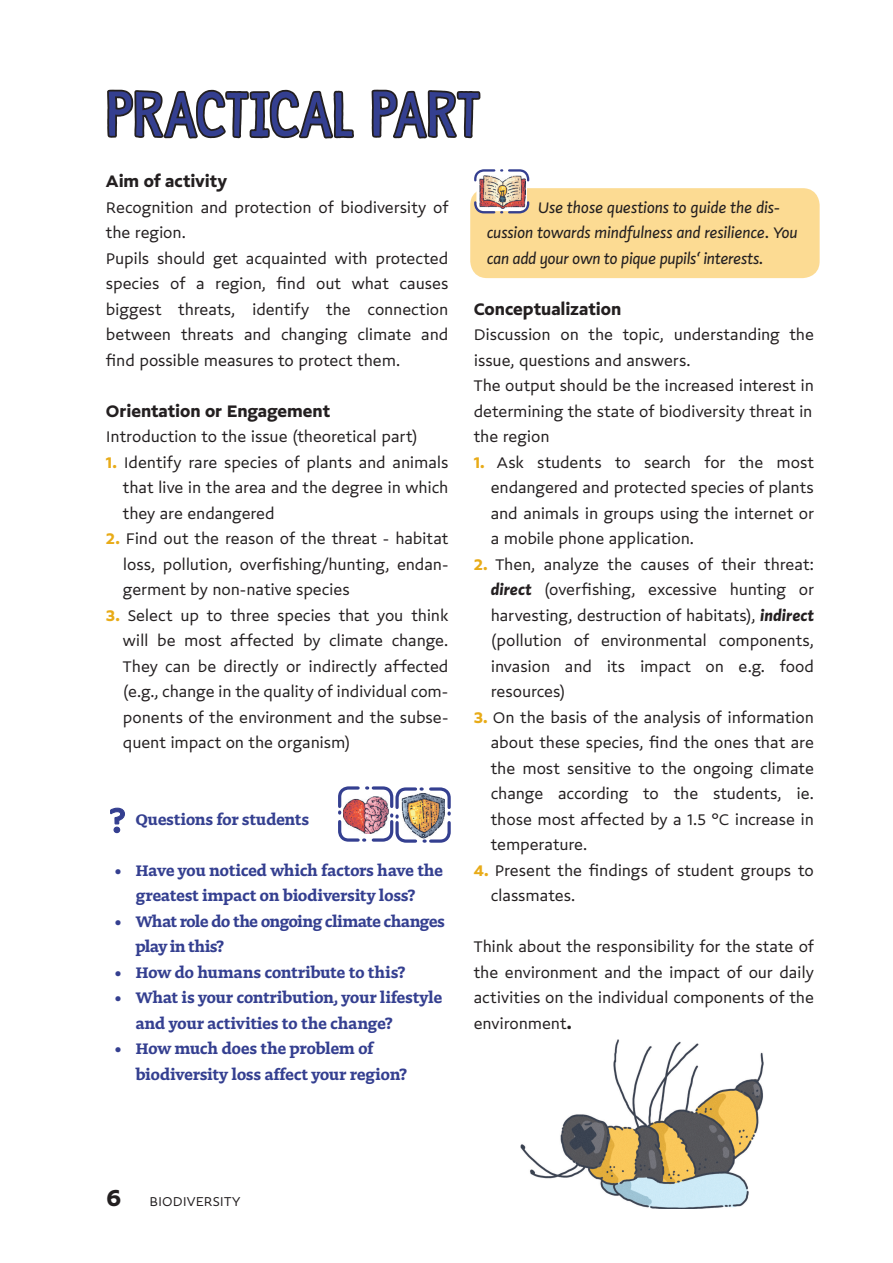
<style>
.page{position:relative;width:893px;height:1263px;background:#fff}
.page>*{position:absolute;margin:0;border:0;box-sizing:border-box;transform-origin:0 0}
.t1{font:57px "Undersong Solid";letter-spacing:.03em;color:#343f90}
.t2{font:700 19.5px "Doko Sans";color:#231f20}
.t3{font:18px/25.5px "Doko Sans";letter-spacing:-.005em;color:#231f20;text-align:justify}
.t4{font:700 18px/25.5px "Doko";letter-spacing:.01em;color:#343f90}
.t5{font:italic 18px/25.5px "Doko Sans";letter-spacing:-.01em;color:#231f20}
.t6{font:700 18px/25.5px "Doko";letter-spacing:-.01em;color:#343f90}
.t7{font:15px "Doko Sans";letter-spacing:.005em;color:#231f20}
.s1{font-weight:700;color:#e8ab18}
.s2{font-weight:700;font-style:italic}
.s3{font-weight:700;font-size:19.5px}
.s4{font-weight:700;font-size:27px}
</style>
<div class="page">
<div style="left:470px;top:188px;width:350px;height:90px;background:#fcdb93;border-radius:17px"></div>
<svg style="left:107px;top:89px;width:247px;height:50px"></svg>
<svg style="left:110px;top:807px;width:15px;height:27px"></svg>
<svg style="left:371px;top:89px;width:159px;height:190px"></svg>
<img style="left:520px;top:1039px;width:243px;height:170px">
<img style="left:338px;top:786px;width:113px;height:57px">
<h1 class="t1" style="left:107px;top:79px;width:374px">PRACTICAL PART</h1>
<p class="t2" style="left:106px;top:167px;width:123px">Aim of activity</p>
<p class="t3" style="left:106px;top:193px;width:344px;text-align:left">Recognition and protection of biodiversity of the region.<br>Pupils should get acquainted with protected species of a region, find out what causes biggest threats, identify the connection between threats and changing climate and find possible measures to protect them.</p>
<p class="t2" style="left:106px;top:396px;width:225px">Orientation or Engagement</p>
<p class="t3" style="left:106px;top:423px;width:314px">Introduction to the issue (theoretical part)</p>
<p class="t3" style="left:123px;top:448px;width:327px;text-indent:-17px"><span class="s1">1.</span> Identify rare species of plants and animals that live in the area and the degree in which they are endangered</p>
<p class="t3" style="left:123px;top:525px;width:327px;text-indent:-17px"><span class="s1">2.</span> Find out the reason of the threat - habitat loss, pollution, overfishing/hunting, endan&shy;germent by non-native species</p>
<p class="t3" style="left:123px;top:601px;width:327px;text-indent:-17px"><span class="s1">3.</span> Select up to three species that you think will be most affected by climate change.<br>They can be directly or indirectly affected (e.g., change in the quality of individual com&shy;ponents of the environment and the subse&shy;quent impact on the organism)</p>
<p class="t5" style="left:487px;top:194px;width:312px;text-indent:51px">Use those questions to guide the dis&shy;cussion towards mindfulness and resilience. You can add your own to pique pupils‘ interests.</p>
<p class="t2" style="left:474px;top:294px;width:149px">Conceptualization</p>
<p class="t3" style="left:474px;top:321px;width:342px;text-align:left">Discussion on the topic, understanding the issue, questions and answers.<br>The output should be the increased interest in determining the state of biodiversity threat in the region</p>
<p class="t3" style="left:491px;top:448px;width:325px;text-indent:-17px"><span class="s1">1.</span> Ask students to search for the most endangered and protected species of plants and animals in groups using the internet or a mobile phone application.</p>
<p class="t3" style="left:491px;top:550px;width:325px;text-indent:-17px"><span class="s1">2.</span> Then, analyze the causes of their threat: <span class="s2">direct</span> (overfishing, excessive hunting or harvesting, destruction of habitats), <span class="s2">indirect </span>(pollution of environmental components, invasion and its impact on e.g. food resources)</p>
<p class="t3" style="left:491px;top:704px;width:325px;text-indent:-17px"><span class="s1">3.</span> On the basis of the analysis of information about these species, find the ones that are the most sensitive to the ongoing climate change according to the students, ie. those most affected by a 1.5 °C increase in temperature.</p>
<p class="t3" style="left:491px;top:857px;width:325px;text-indent:-17px"><span class="s1">4.</span> Present the findings of student groups to classmates.</p>
<p class="t3" style="left:474px;top:933px;width:342px">Think about the responsibility for the state of the environment and the impact of our daily activities on the individual components of the environment<span class="s3">.</span></p>
<p class="t4" style="left:136px;top:806px;width:175px">Questions for students</p>
<p class="t4" style="left:114px;top:857px;width:330px;text-align:center">• Have you noticed which factors have the greatest impact on biodiversity loss?</p>
<p class="t6" style="left:136px;top:908px;width:310px;text-indent:-21px">• What role do the ongoing climate changes play in this?</p>
<p class="t4" style="left:114px;top:959px;width:292px">• How do humans contribute to this?</p>
<p class="t4" style="left:136px;top:984px;width:308px;text-indent:-21px">• What is your contribution, your lifestyle and your activities to the change?</p>
<p class="t4" style="left:136px;top:1035px;width:273px;text-indent:-21px">• How much does the problem of biodiversity loss affect your region?</p>
<p class="t7" style="left:106px;top:1191px;width:136px"><span class="s4">6</span> BIODIVERSITY</p>
</div>
